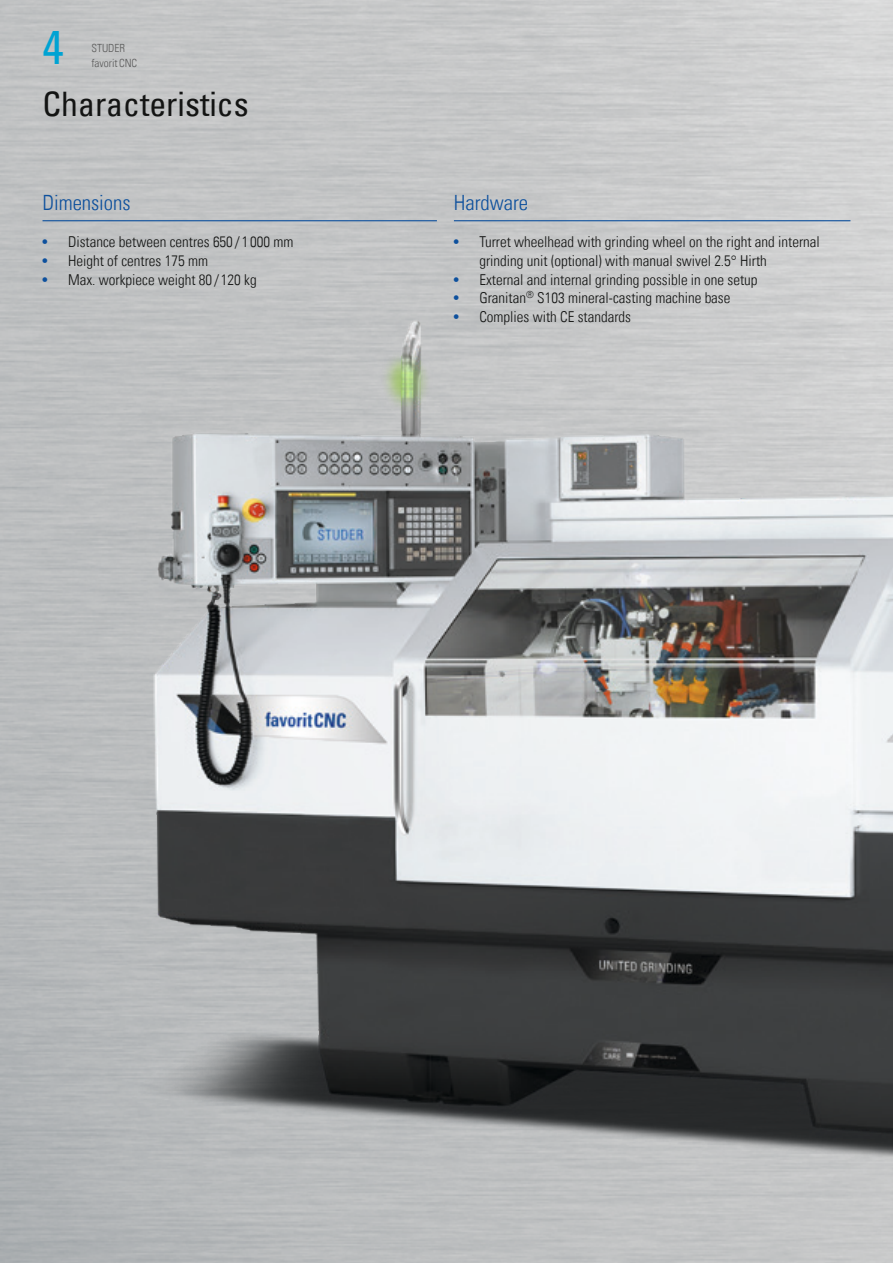
<style>
.page{position:relative;width:893px;height:1263px;background:#fff}
.page>*{position:absolute;margin:0;border:0;box-sizing:border-box;transform-origin:0 0}
.t1{font:condensed 48px "Univers Com 57";color:#00a3d3}
.t2{font:condensed 33.75px "Univers Com 57";color:#131413}
.t3{font:21px "Univers Com 47 Light Cond";letter-spacing:-.005em;color:#0d509d}
.t4{font:15px/18.8px "Univers Com 47 Light Cond";color:#131413}
.t5{font:11.25px/15px "Univers Com 47 Light Cond";color:#5a5a5a}
.s1{font-family:"Univers Com 57";font-stretch:condensed;color:#0d509d}
</style>
<div class="page">
<hr style="left:454px;top:220px;width:396px;height:1px;background:#0d509d">
<hr style="left:43px;top:220px;width:394px;height:1px;background:#0d509d">
<img style="left:20px;top:277px;width:873px;height:945px">
<h1 class="t1" style="left:43px;top:17px;width:23px">4</h1>
<p class="t5" style="left:91px;top:41px;width:47px">STUDER favoritCNC</p>
<h2 class="t2" style="left:43px;top:82px;width:208px">Characteristics</h2>
<h3 class="t3" style="left:43px;top:190px;width:90px">Dimensions</h3>
<p class="t4" style="left:43px;top:232px;width:253px"><span class="s1">•</span> Distance between centres 650 / 1 000 mm</p>
<p class="t4" style="left:43px;top:251px;width:167px"><span class="s1">•</span> Height of centres 175 mm</p>
<p class="t4" style="left:43px;top:270px;width:216px"><span class="s1">•</span> Max. workpiece weight 80 / 120 kg</p>
<h3 class="t3" style="left:454px;top:190px;width:76px">Hardware</h3>
<p class="t4" style="left:479px;top:232px;width:342px;text-indent:-26px"><span class="s1">•</span> Turret wheelhead with grinding wheel on the right and internal grinding unit (optional) with manual swivel 2.5° Hirth</p>
<p class="t4" style="left:454px;top:270px;width:305px"><span class="s1">•</span> External and internal grinding possible in one setup</p>
<p class="t4" style="left:454px;top:289px;width:278px"><span class="s1">•</span> Granitan<sup>®</sup> S103 mineral-casting machine base</p>
<p class="t4" style="left:454px;top:307px;width:179px"><span class="s1">•</span> Complies with CE standards</p>
</div>
